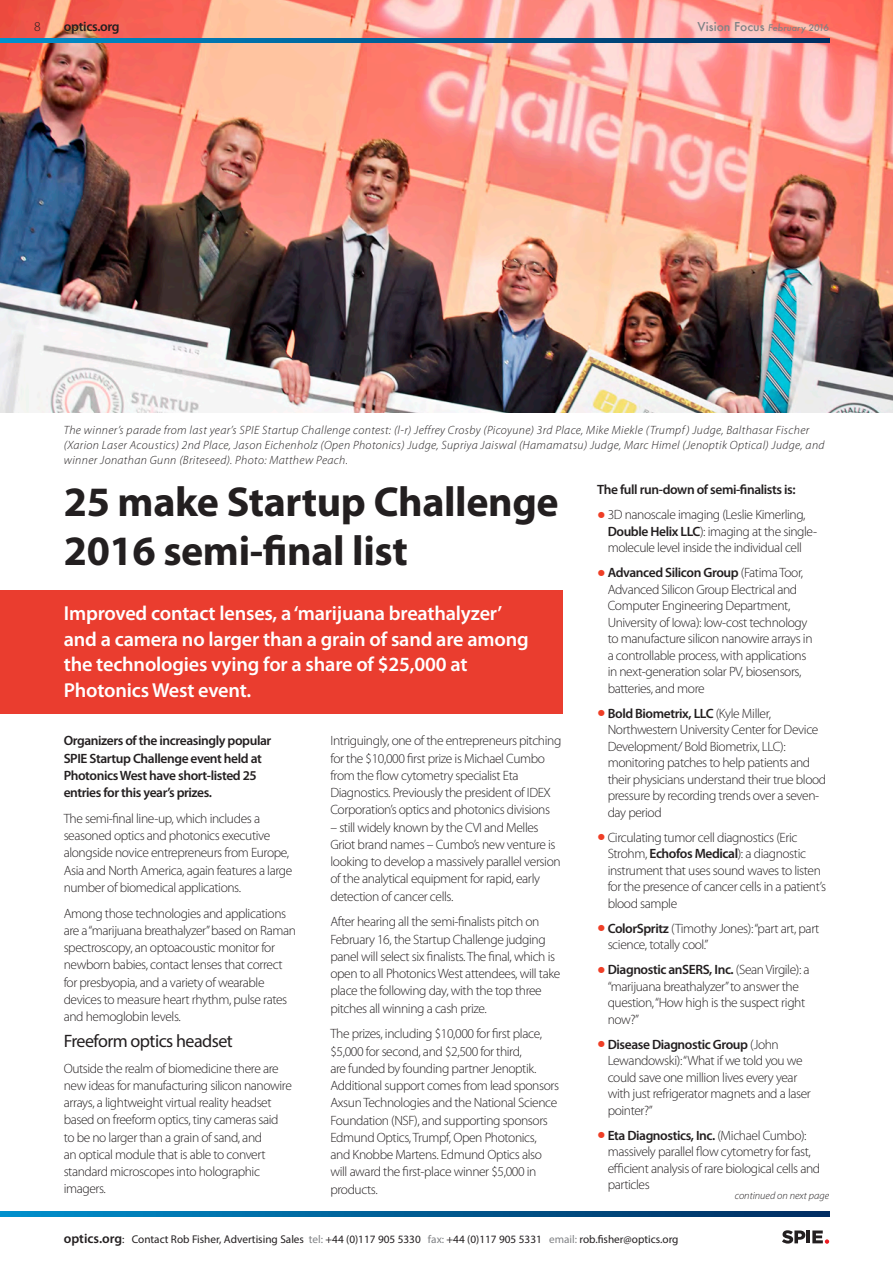
<style>
.page{position:relative;width:893px;height:1263px;background:#fff}
.page>*{position:absolute;margin:0;border:0;box-sizing:border-box;transform-origin:0 0}
.t1{font:700 42px/49.5px "Myriad Pro";letter-spacing:-.01em;color:#231f20}
.t2{font:600 20.25px/25.5px "Myriad Pro";letter-spacing:-.01em;color:#fff}
.t3{font:18px "Myriad Pro";letter-spacing:-.03em;color:#231f20}
.t4{font:300 13.5px/17.2px "Myriad Pro";letter-spacing:-.03em;color:#231f20}
.t5{font:600 13.5px/17.2px "Myriad Pro";letter-spacing:-.03em;color:#231f20}
.t6{font:italic 300 12px/15px "Myriad Pro";letter-spacing:.03em;color:#231f20}
.t7{font:11.25px "Myriad Pro";color:#231f20}
.t8{font:italic 300 10.5px "Myriad Pro";color:#231f20}
.t9{font:italic 500 9px "Futura";color:#808285}
.s1{font-style:normal;font-size:12px}
.s2{font-size:34.5px;color:#ef3e26}
.s3{font-weight:600}
.s4{font-weight:600;font-size:13.5px}
.s5{color:#808285}
</style>
<div class="page">
<img style="left:0;top:0;width:893px;height:412px">
<div style="left:0;top:590px;width:563px;height:124px;background:#ea3d2f"></div>
<svg style="left:0;top:1212px;width:829px;height:4px;background:#005d94"></svg>
<svg style="left:0;top:38px;width:829px;height:5px;background:#005d94"></svg>
<svg style="left:782px;top:1230px;width:47px;height:14px"></svg>
<p class="t4" style="left:34px;top:18px;width:8px">8</p>
<p class="t5" style="left:64px;top:18px;width:57px">optics.org</p>
<p class="t9" style="left:698px;top:22px;width:133px"><span class="s1">Vision Focus</span> February 2016</p>
<p class="t6" style="left:64px;top:422px;width:762px">The winner’s parade from last year’s SPIE Startup Challenge contest: (l-r) Jeffrey Crosby (Picoyune) 3rd Place, Mike Miekle (Trumpf) Judge, Balthasar Fischer (Xarion Laser Acoustics) 2nd Place, Jason Eichenholz (Open Photonics) Judge, Supriya Jaiswal (Hamamatsu) Judge, Marc Himel (Jenoptik Optical) Judge, and winner Jonathan Gunn (Briteseed). Photo: Matthew Peach.</p>
<p class="t1" style="left:64px;top:475px;width:496px">25 make Startup Challenge<br>2016 semi-final list</p>
<p class="t2" style="left:64px;top:600px;width:466px">Improved contact lenses, a ‘marijuana breathalyzer’ and a camera no larger than a grain of sand are among the technologies vying for a share of $25,000 at Photonics West event.</p>
<p class="t5" style="left:64px;top:732px;width:209px">Organizers of the increasingly popular SPIE Startup Challenge event held at Photonics West have short-listed 25 entries for this year’s prizes.</p>
<p class="t4" style="left:64px;top:809px;width:230px">The semi-final line-up, which includes a seasoned optics and photonics executive alongside novice entrepreneurs from Europe, Asia and North America, again features a large number of biomedical applications.</p>
<p class="t4" style="left:64px;top:904px;width:234px">Among those technologies and applications are a “marijuana breathalyzer” based on Raman spectroscopy, an optoacoustic monitor for newborn babies, contact lenses that correct for presbyopia, and a variety of wearable devices to measure heart rhythm, pulse rates and hemoglobin levels.</p>
<p class="t3" style="left:64px;top:1030px;width:171px">Freeform optics headset</p>
<p class="t4" style="left:64px;top:1059px;width:230px">Outside the realm of biomedicine there are new ideas for manufacturing silicon nanowire arrays, a lightweight virtual reality headset based on freeform optics, tiny cameras said to be no larger than a grain of sand, and<br>an optical module that is able to convert standard microscopes into holographic imagers.</p>
<p class="t4" style="left:330px;top:732px;width:232px">Intriguingly, one of the entrepreneurs pitching for the $10,000 first prize is Michael Cumbo from the flow cytometry specialist Eta Diagnostics. Previously the president of IDEX Corporation’s optics and photonics divisions</p>
<p class="t4" style="left:330px;top:818px;width:232px">– still widely known by the CVI and Melles Griot brand names – Cumbo’s new venture is looking to develop a massively parallel version of the analytical equipment for rapid, early detection of cancer cells.</p>
<p class="t4" style="left:330px;top:913px;width:231px">After hearing all the semi-finalists pitch on February 16, the Startup Challenge judging panel will select six finalists. The final, which is open to all Photonics West attendees, will take place the following day, with the top three pitches all winning a cash prize.</p>
<p class="t4" style="left:330px;top:1025px;width:230px">The prizes, including $10,000 for first place, $5,000 for second, and $2,500 for third,<br>are funded by founding partner Jenoptik.<br>Additional support comes from lead sponsors Axsun Technologies and the National Science Foundation (NSF), and supporting sponsors Edmund Optics, Trumpf, Open Photonics, and Knobbe Martens. Edmund Optics also will award the first-place winner $5,000 in products.</p>
<p class="t5" style="left:597px;top:481px;width:200px">The full run-down of semi-finalists is:</p>
<p class="t4" style="left:608px;top:506px;width:211px;line-height:16.5px;text-indent:-10px"><span class="s2">•</span> 3D nanoscale imaging (Leslie Kimerling,<br><span class="s3">Double Helix LLC</span>): imaging at the single&shy;molecule level inside the individual cell</p>
<p class="t4" style="left:608px;top:564px;width:206px;line-height:16.5px;text-indent:-10px"><span class="s2">•</span> <span class="s3">Advanced Silicon Group</span> (Fatima Toor, Advanced Silicon Group Electrical and Computer Engineering Department, University of Iowa): low-cost technology to manufacture silicon nanowire arrays in a controllable process, with applications in next-generation solar PV, biosensors, batteries, and more</p>
<p class="t4" style="left:608px;top:705px;width:220px;line-height:16.5px;text-indent:-10px"><span class="s2">•</span> <span class="s3">Bold Biometrix, LLC</span> (Kyle Miller, Northwestern University Center for Device Development/ Bold Biometrix, LLC): monitoring patches to help patients and their physicians understand their true blood pressure by recording trends over a seven&shy;day period</p>
<p class="t4" style="left:608px;top:829px;width:220px;line-height:16.5px;text-indent:-10px"><span class="s2">•</span> Circulating tumor cell diagnostics (Eric Strohm, <span class="s3">Echofos Medical</span>): a diagnostic instrument that uses sound waves to listen for the presence of cancer cells in a patient’s blood sample</p>
<p class="t4" style="left:608px;top:920px;width:213px;line-height:16.5px;text-indent:-10px"><span class="s2">•</span> <span class="s3">ColorSpritz</span> (Timothy Jones): “part art, part science, totally cool.”</p>
<p class="t4" style="left:608px;top:961px;width:203px;line-height:16.5px;text-indent:-10px"><span class="s2">•</span> <span class="s3">Diagnostic anSERS, Inc.</span> (Sean Virgile): a “marijuana breathalyzer” to answer the question, “How high is the suspect right now?”</p>
<p class="t4" style="left:608px;top:1036px;width:205px;line-height:16.5px;text-indent:-10px"><span class="s2">•</span> <span class="s3">Disease Diagnostic Group</span> (John<br>Lewandowski): “What if we told you we could save one million lives every year with just refrigerator magnets and a laser pointer?”</p>
<p class="t4" style="left:608px;top:1127px;width:214px;line-height:16.5px;text-indent:-10px"><span class="s2">•</span> <span class="s3">Eta Diagnostics, Inc.</span> (Michael Cumbo): massively parallel flow cytometry for fast, efficient analysis of rare biological cells and particles</p>
<p class="t8" style="left:735px;top:1189px;width:96px">continued on next page</p>
<p class="t7" style="left:64px;top:1232px;width:616px"><span class="s4">optics.org</span>: Contact Rob Fisher, Advertising Sales <span class="s5">tel:</span> +44 (0)117 905 5330 <span class="s5">fax:</span> +44 (0)117 905 5331 <span class="s5">email:</span> rob.fisher@optics.org</p>
</div>
